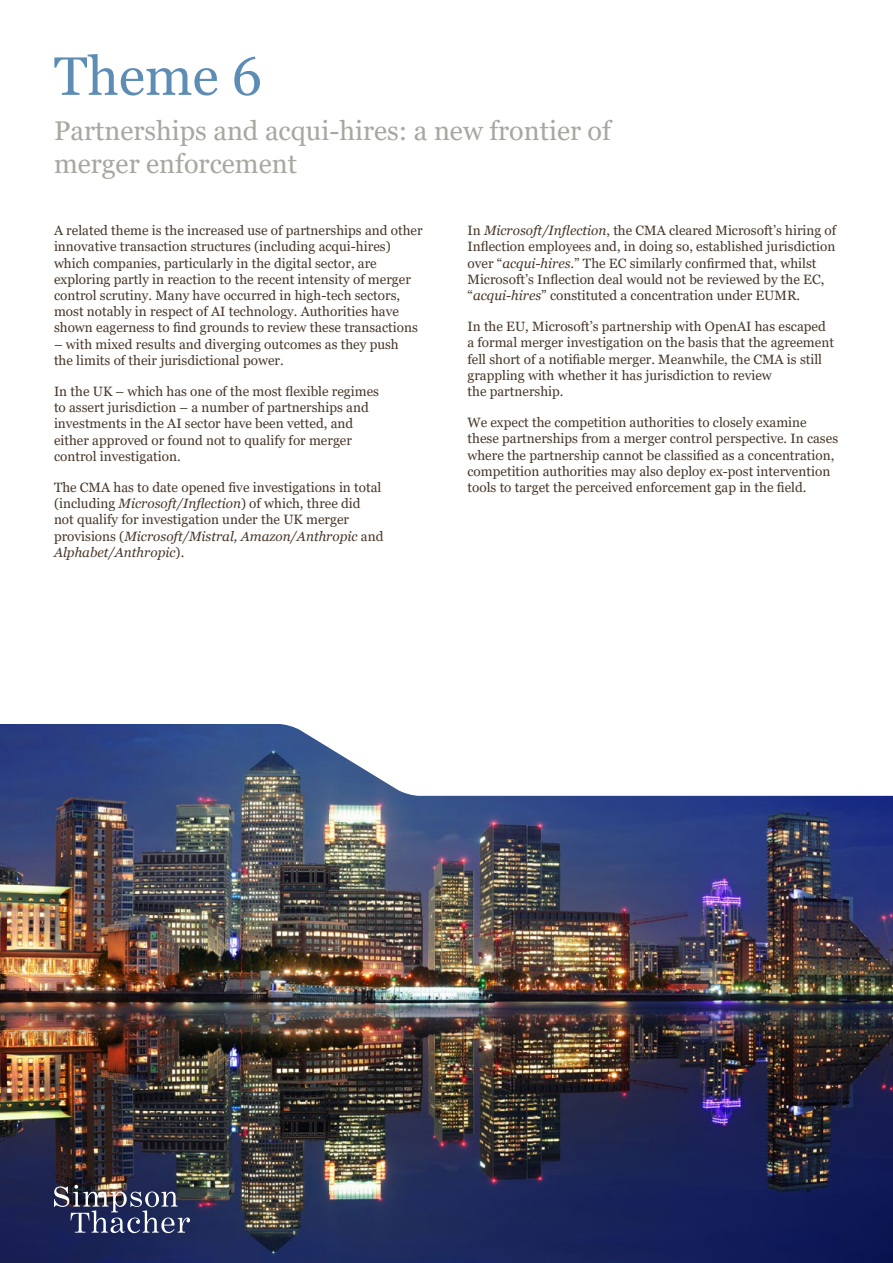
<style>
.page{position:relative;width:893px;height:1263px;background:#fff}
.page>*{position:absolute;margin:0;border:0;box-sizing:border-box;transform-origin:0 0}
.t1{font:54px "Georgia";color:#5d8db5}
.t2{font:27px/32.4px "Georgia";color:#a7a89f}
.t3{font:13.5px/16.2px "Georgia";color:#473729}
.s1{font-style:italic}
</style>
<div class="page">
<img style="left:0;top:724px;width:893px;height:539px">
<img style="left:54px;top:1185px;width:136px;height:48px">
<h1 class="t1" style="left:54px;top:44px;width:210px">Theme 6</h1>
<h2 class="t2" style="left:54px;top:115px;width:558px">Partnerships and acqui-hires: a new frontier of merger enforcement</h2>
<p class="t3" style="left:54px;top:223px;width:370px">A related theme is the increased use of partnerships and other innovative transaction structures (including acqui‑hires) which companies, particularly in the digital sector, are exploring partly in reaction to the recent intensity of merger control scrutiny. Many have occurred in high-tech sectors, most notably in respect of AI technology. Authorities have shown eagerness to find grounds to review these transactions</p>
<p class="t3" style="left:54px;top:336px;width:346px">– with mixed results and diverging outcomes as they push the limits of their jurisdictional power.</p>
<p class="t3" style="left:54px;top:384px;width:327px">In the UK – which has one of the most flexible regimes to assert jurisdiction – a number of partnerships and investments in the AI sector have been vetted, and either approved or found not to qualify for merger control investigation.</p>
<p class="t3" style="left:54px;top:480px;width:331px">The CMA has to date opened five investigations in total (including <span class="s1">Microsoft/Inflection</span>) of which, three did not qualify for investigation under the UK merger provisions (<span class="s1">Microsoft/Mistral, Amazon/Anthropic</span> and <span class="s1">Alphabet/Anthropic</span>).</p>
<p class="t3" style="left:467px;top:223px;width:370px">In <span class="s1">Microsoft/Inflection</span>, the CMA cleared Microsoft’s hiring of Inflection employees and, in doing so, established jurisdiction over “<span class="s1">acqui-hires</span>.” The EC similarly confirmed that, whilst Microsoft’s Inflection deal would not be reviewed by the EC, “<span class="s1">acqui-hires</span>” constituted a concentration under EUMR.</p>
<p class="t3" style="left:467px;top:319px;width:368px">In the EU, Microsoft’s partnership with OpenAI has escaped a formal merger investigation on the basis that the agreement fell short of a notifiable merger. Meanwhile, the CMA is still grappling with whether it has jurisdiction to review<br>the partnership.</p>
<p class="t3" style="left:467px;top:415px;width:372px">We expect the competition authorities to closely examine these partnerships from a merger control perspective. In cases where the partnership cannot be classified as a concentration, competition authorities may also deploy ex-post intervention tools to target the perceived enforcement gap in the field.</p>
</div>
